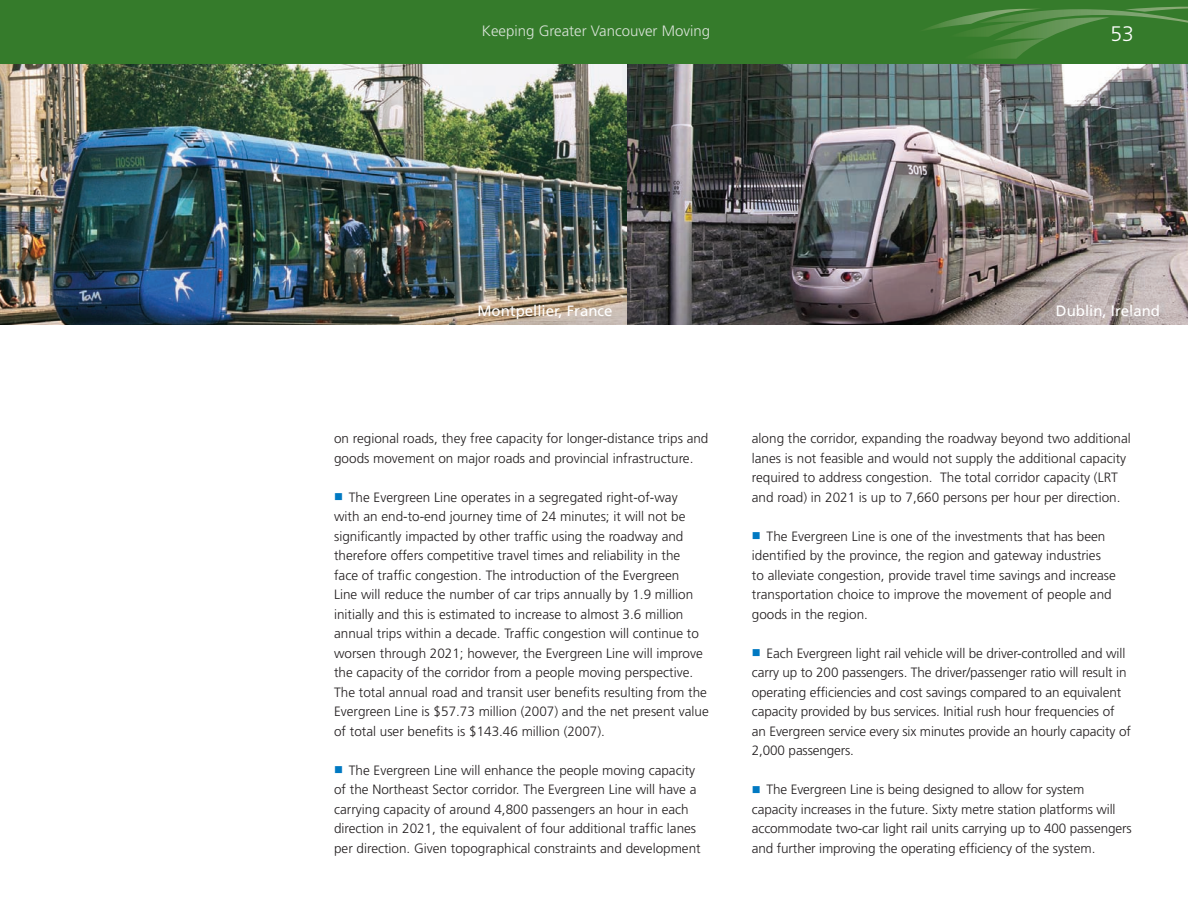
<style>
.page{position:relative;width:1188px;height:918px;background:#fff}
.page>*{position:absolute;margin:0;border:0;box-sizing:border-box;transform-origin:0 0}
.t1{font:300 21px "Frutiger";color:#fff}
.t2{font:15px "Frutiger";color:#fff}
.t3{font:300 15px "Frutiger";color:#d9e3d8}
.t4{font:300 13.5px/19.5px "Frutiger";color:#231f20}
.s1{color:#0079c2}
</style>
<div class="page">
<img style="left:626px;top:64px;width:562px;height:260px">
<img style="left:0;top:64px;width:626px;height:260px">
<div style="left:0;top:0;width:1188px;height:64px;background:#357b2b"></div>
<svg style="left:925px;top:6px;width:263px;height:53px"></svg>
<p class="t3" style="left:482px;top:23px;width:230px">Keeping Greater Vancouver Moving</p>
<h1 class="t1" style="left:1111px;top:22px;width:25px">53</h1>
<p class="t2" style="left:477px;top:302px;width:137px">Montpellier, France</p>
<p class="t2" style="left:1056px;top:302px;width:106px">Dublin, Ireland</p>
<p class="t4" style="left:334px;top:429px;width:376px">on regional roads, they free capacity for longer-distance trips and goods movement on major roads and provincial infrastructure.</p>
<p class="t4" style="left:334px;top:488px;width:376px"><span class="s1">■</span> The Evergreen Line operates in a segregated right-of-way<br>with an end-to-end journey time of 24 minutes; it will not be significantly impacted by other traffic using the roadway and therefore offers competitive travel times and reliability in the<br>face of traffic congestion. The introduction of the Evergreen<br>Line will reduce the number of car trips annually by 1.9 million initially and this is estimated to increase to almost 3.6 million annual trips within a decade. Traffic congestion will continue to worsen through 2021; however, the Evergreen Line will improve the capacity of the corridor from a people moving perspective.<br>The total annual road and transit user benefits resulting from the Evergreen Line is $57.73 million (2007) and the net present value of total user benefits is $143.46 million (2007).</p>
<p class="t4" style="left:334px;top:761px;width:368px"><span class="s1">■</span> The Evergreen Line will enhance the people moving capacity of the Northeast Sector corridor. The Evergreen Line will have a carrying capacity of around 4,800 passengers an hour in each direction in 2021, the equivalent of four additional traffic lanes per direction. Given topographical constraints and development</p>
<p class="t4" style="left:752px;top:429px;width:380px">along the corridor, expanding the roadway beyond two additional lanes is not feasible and would not supply the additional capacity required to address congestion. The total corridor capacity (LRT and road) in 2021 is up to 7,660 persons per hour per direction.</p>
<p class="t4" style="left:752px;top:527px;width:366px"><span class="s1">■</span> The Evergreen Line is one of the investments that has been identified by the province, the region and gateway industries to alleviate congestion, provide travel time savings and increase transportation choice to improve the movement of people and goods in the region.</p>
<p class="t4" style="left:752px;top:644px;width:380px"><span class="s1">■</span> Each Evergreen light rail vehicle will be driver-controlled and will carry up to 200 passengers. The driver/passenger ratio will result in operating efficiencies and cost savings compared to an equivalent capacity provided by bus services. Initial rush hour frequencies of an Evergreen service every six minutes provide an hourly capacity of 2,000 passengers.</p>
<p class="t4" style="left:752px;top:780px;width:381px"><span class="s1">■</span> The Evergreen Line is being designed to allow for system capacity increases in the future. Sixty metre station platforms will accommodate two-car light rail units carrying up to 400 passengers and further improving the operating efficiency of the system.</p>
</div>
